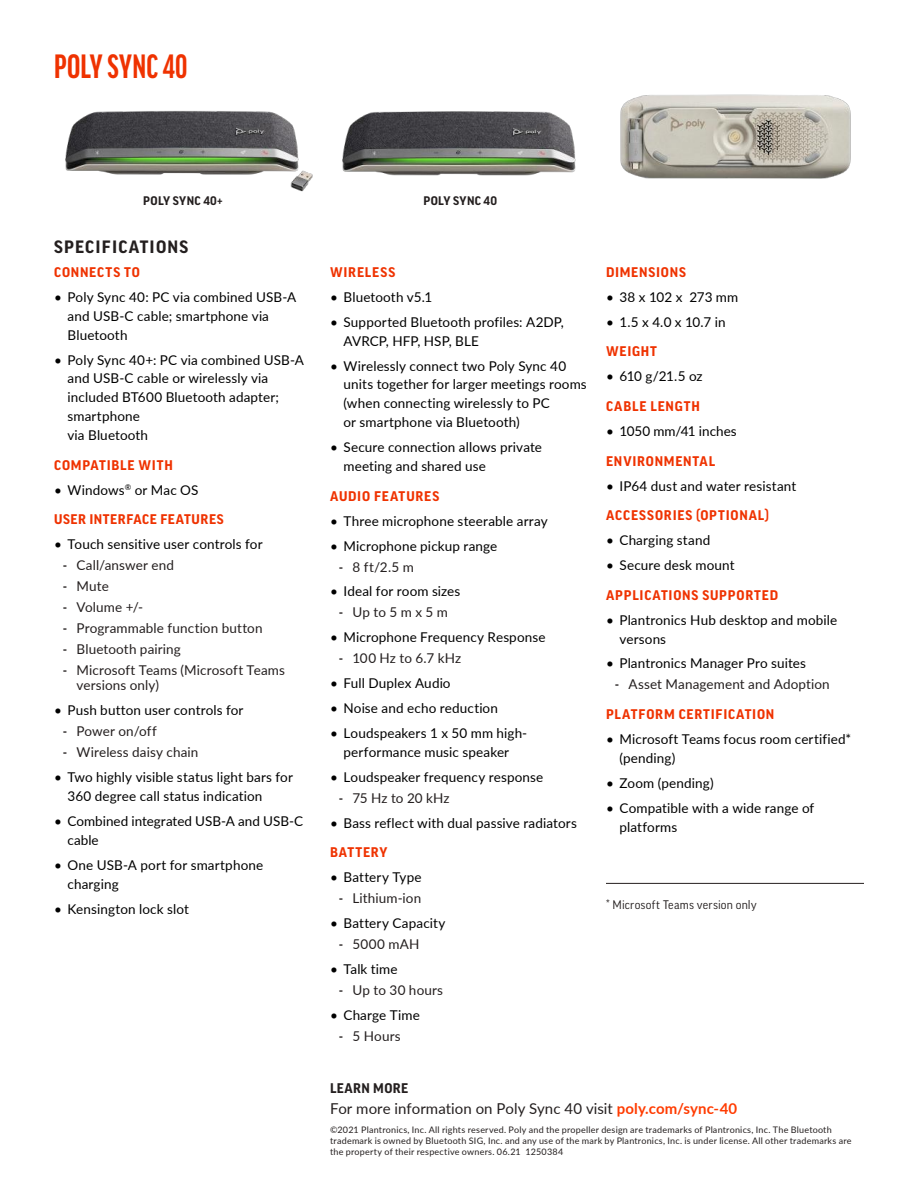
<style>
.page{position:relative;width:918px;height:1188px;background:#fff}
.page>*{position:absolute;margin:0;border:0;box-sizing:border-box;transform-origin:0 0}
.t1{font:700 extra-condensed 36px "Good Headline Pro";letter-spacing:.01em;color:#ef3200}
.t2{font:700 17.25px "Good Pro";letter-spacing:.07em;color:#241f1f}
.t3{font:15px "Lato";letter-spacing:.005em;color:#241f1f}
.t4{font:13.5px/18.9px "Lato";letter-spacing:.01em;color:#000}
.t5{font:13.5px/15px "Lato";letter-spacing:.01em;color:#241f1f}
.t6{font:700 13.5px "Good Pro";letter-spacing:.06em;color:#ef3200}
.t7{font:700 13.5px "Good Pro";letter-spacing:.04em;color:#ef3200}
.t8{font:700 13.5px "Good Pro";letter-spacing:.03em;color:#241f1f}
.t9{font:12px "Good Pro";letter-spacing:.015em;color:#241f1f}
.t10{font:700 12px "Good Pro";letter-spacing:.03em;color:#241f1f}
.t11{font:9px/10.8px "Lato";letter-spacing:.025em;color:#241f1f}
.s1{font-family:"Good Headline Pro";font-weight:500}
.s2{font-weight:700;color:#ff3b00}
</style>
<div class="page">
<img style="left:620px;top:94px;width:231px;height:85px">
<img style="left:342px;top:111px;width:234px;height:65px">
<img style="left:65px;top:110px;width:248px;height:82px">
<hr style="left:606px;top:883px;width:258px;height:1px;background:#241f1f">
<h1 class="t1" style="left:54px;top:48px;width:135px">POLY SYNC 40</h1>
<p class="t10" style="left:143px;top:194px;width:81px">POLY SYNC 40+</p>
<p class="t10" style="left:424px;top:194px;width:75px">POLY SYNC 40</p>
<p class="t2" style="left:54px;top:237px;width:136px">SPECIFICATIONS</p>
<p class="t6" style="left:54px;top:264px;width:87px">CONNECTS TO</p>
<p class="t4" style="left:68px;top:287px;width:230px;text-indent:-14px">• Poly Sync 40: PC via combined USB-A and USB-C cable; smartphone via<br>Bluetooth</p>
<p class="t4" style="left:68px;top:350px;width:238px;text-indent:-14px">• Poly Sync 40+: PC via combined USB-A and USB-C cable or wirelessly via included BT600 Bluetooth adapter; smartphone<br>via Bluetooth</p>
<p class="t6" style="left:54px;top:457px;width:120px">COMPATIBLE WITH</p>
<p class="t4" style="left:54px;top:480px;width:146px">• Windows<sup>®</sup> or Mac OS</p>
<p class="t7" style="left:54px;top:512px;width:171px">USER INTERFACE FEATURES</p>
<p class="t4" style="left:54px;top:534px;width:210px">• Touch sensitive user controls for</p>
<p class="t5" style="left:63px;top:557px;width:113px"><span class="s1">-</span> Call/answer end</p>
<p class="t5" style="left:63px;top:578px;width:47px"><span class="s1">-</span> Mute</p>
<p class="t5" style="left:63px;top:599px;width:82px"><span class="s1">-</span> Volume +/-</p>
<p class="t5" style="left:63px;top:620px;width:201px"><span class="s1">-</span> Programmable function button</p>
<p class="t5" style="left:63px;top:641px;width:119px"><span class="s1">-</span> Bluetooth pairing</p>
<p class="t5" style="left:76px;top:662px;width:210px;text-indent:-14px"><span class="s1">-</span> Microsoft Teams (Microsoft Teams versions only)</p>
<p class="t4" style="left:54px;top:700px;width:191px">• Push button user controls for</p>
<p class="t5" style="left:63px;top:723px;width:95px"><span class="s1">-</span> Power on/off</p>
<p class="t5" style="left:63px;top:744px;width:137px"><span class="s1">-</span> Wireless daisy chain</p>
<p class="t4" style="left:68px;top:767px;width:227px;text-indent:-14px">• Two highly visible status light bars for<br>360 degree call status indication</p>
<p class="t4" style="left:68px;top:811px;width:237px;text-indent:-14px">• Combined integrated USB-A and USB-C cable</p>
<p class="t4" style="left:68px;top:855px;width:197px;text-indent:-14px">• One USB-A port for smartphone charging</p>
<p class="t4" style="left:54px;top:899px;width:136px">• Kensington lock slot</p>
<p class="t6" style="left:330px;top:264px;width:67px">WIRELESS</p>
<p class="t4" style="left:330px;top:287px;width:104px">• Bluetooth v5.1</p>
<p class="t4" style="left:344px;top:312px;width:222px;text-indent:-14px">• Supported Bluetooth profiles: A2DP,<br>AVRCP, HFP, HSP, BLE</p>
<p class="t4" style="left:344px;top:356px;width:245px;text-indent:-14px">• Wirelessly connect two Poly Sync 40 units together for larger meetings rooms (when connecting wirelessly to PC<br>or smartphone via Bluetooth)</p>
<p class="t4" style="left:344px;top:437px;width:200px;text-indent:-14px">• Secure connection allows private meeting and shared use</p>
<p class="t6" style="left:330px;top:488px;width:111px">AUDIO FEATURES</p>
<p class="t4" style="left:330px;top:511px;width:219px">• Three microphone steerable array</p>
<p class="t4" style="left:330px;top:536px;width:169px">• Microphone pickup range</p>
<p class="t5" style="left:339px;top:559px;width:76px"><span class="s1">-</span> 8 ft/2.5 m</p>
<p class="t4" style="left:330px;top:581px;width:132px">• Ideal for room sizes</p>
<p class="t5" style="left:339px;top:604px;width:110px"><span class="s1">-</span> Up to 5 m x 5 m</p>
<p class="t4" style="left:330px;top:627px;width:217px">• Microphone Frequency Response</p>
<p class="t5" style="left:339px;top:650px;width:124px"><span class="s1">-</span> 100 Hz to 6.7 kHz</p>
<p class="t4" style="left:330px;top:673px;width:122px">• Full Duplex Audio</p>
<p class="t4" style="left:330px;top:698px;width:169px">• Noise and echo reduction</p>
<p class="t4" style="left:330px;top:723px;width:199px;text-align:center">• Loudspeakers 1 x 50 mm high&shy;performance music speaker</p>
<p class="t4" style="left:330px;top:767px;width:215px">• Loudspeaker frequency response</p>
<p class="t5" style="left:339px;top:790px;width:112px"><span class="s1">-</span> 75 Hz to 20 kHz</p>
<p class="t4" style="left:330px;top:813px;width:248px">• Bass reflect with dual passive radiators</p>
<p class="t6" style="left:330px;top:845px;width:59px">BATTERY</p>
<p class="t4" style="left:330px;top:867px;width:93px">• Battery Type</p>
<p class="t5" style="left:339px;top:890px;width:84px"><span class="s1">-</span> Lithium-ion</p>
<p class="t4" style="left:330px;top:913px;width:117px">• Battery Capacity</p>
<p class="t5" style="left:339px;top:936px;width:82px"><span class="s1">-</span> 5000 mAH</p>
<p class="t4" style="left:330px;top:959px;width:69px">• Talk time</p>
<p class="t5" style="left:339px;top:982px;width:106px"><span class="s1">-</span> Up to 30 hours</p>
<p class="t4" style="left:330px;top:1005px;width:91px">• Charge Time</p>
<p class="t5" style="left:339px;top:1028px;width:63px"><span class="s1">-</span> 5 Hours</p>
<p class="t6" style="left:606px;top:264px;width:81px">DIMENSIONS</p>
<p class="t4" style="left:606px;top:287px;width:134px">• 38 x 102 x 273 mm</p>
<p class="t4" style="left:606px;top:312px;width:121px">• 1.5 x 4.0 x 10.7 in</p>
<p class="t6" style="left:606px;top:344px;width:53px">WEIGHT</p>
<p class="t4" style="left:606px;top:366px;width:98px">• 610 g/21.5 oz</p>
<p class="t6" style="left:606px;top:399px;width:95px">CABLE LENGTH</p>
<p class="t4" style="left:606px;top:421px;width:132px">• 1050 mm/41 inches</p>
<p class="t6" style="left:606px;top:453px;width:111px">ENVIRONMENTAL</p>
<p class="t4" style="left:606px;top:476px;width:192px">• IP64 dust and water resistant</p>
<p class="t6" style="left:606px;top:508px;width:165px">ACCESSORIES (OPTIONAL)</p>
<p class="t4" style="left:606px;top:530px;width:106px">• Charging stand</p>
<p class="t4" style="left:606px;top:555px;width:130px">• Secure desk mount</p>
<p class="t6" style="left:606px;top:587px;width:174px">APPLICATIONS SUPPORTED</p>
<p class="t4" style="left:620px;top:610px;width:219px;text-indent:-14px">• Plantronics Hub desktop and mobile versons</p>
<p class="t4" style="left:606px;top:653px;width:202px">• Plantronics Manager Pro suites</p>
<p class="t5" style="left:615px;top:676px;width:216px"><span class="s1">-</span> Asset Management and Adoption</p>
<p class="t6" style="left:606px;top:707px;width:170px">PLATFORM CERTIFICATION</p>
<p class="t4" style="left:620px;top:729px;width:233px;text-indent:-14px">• Microsoft Teams focus room certified* (pending)</p>
<p class="t4" style="left:606px;top:773px;width:109px">• Zoom (pending)</p>
<p class="t4" style="left:620px;top:798px;width:196px;text-indent:-14px">• Compatible with a wide range of platforms</p>
<p class="t9" style="left:606px;top:898px;width:152px">* Microsoft Teams version only</p>
<p class="t8" style="left:330px;top:1081px;width:80px">LEARN MORE</p>
<p class="t3" style="left:330px;top:1098px;width:409px">For more information on Poly Sync 40 visit <span class="s2">poly.com/sync-40</span></p>
<p class="t11" style="left:330px;top:1124px;width:523px">©2021 Plantronics, Inc. All rights reserved. Poly and the propeller design are trademarks of Plantronics, Inc. The Bluetooth trademark is owned by Bluetooth SIG, Inc. and any use of the mark by Plantronics, Inc. is under license. All other trademarks are the property of their respective owners. 06.21 1250384</p>
</div>
